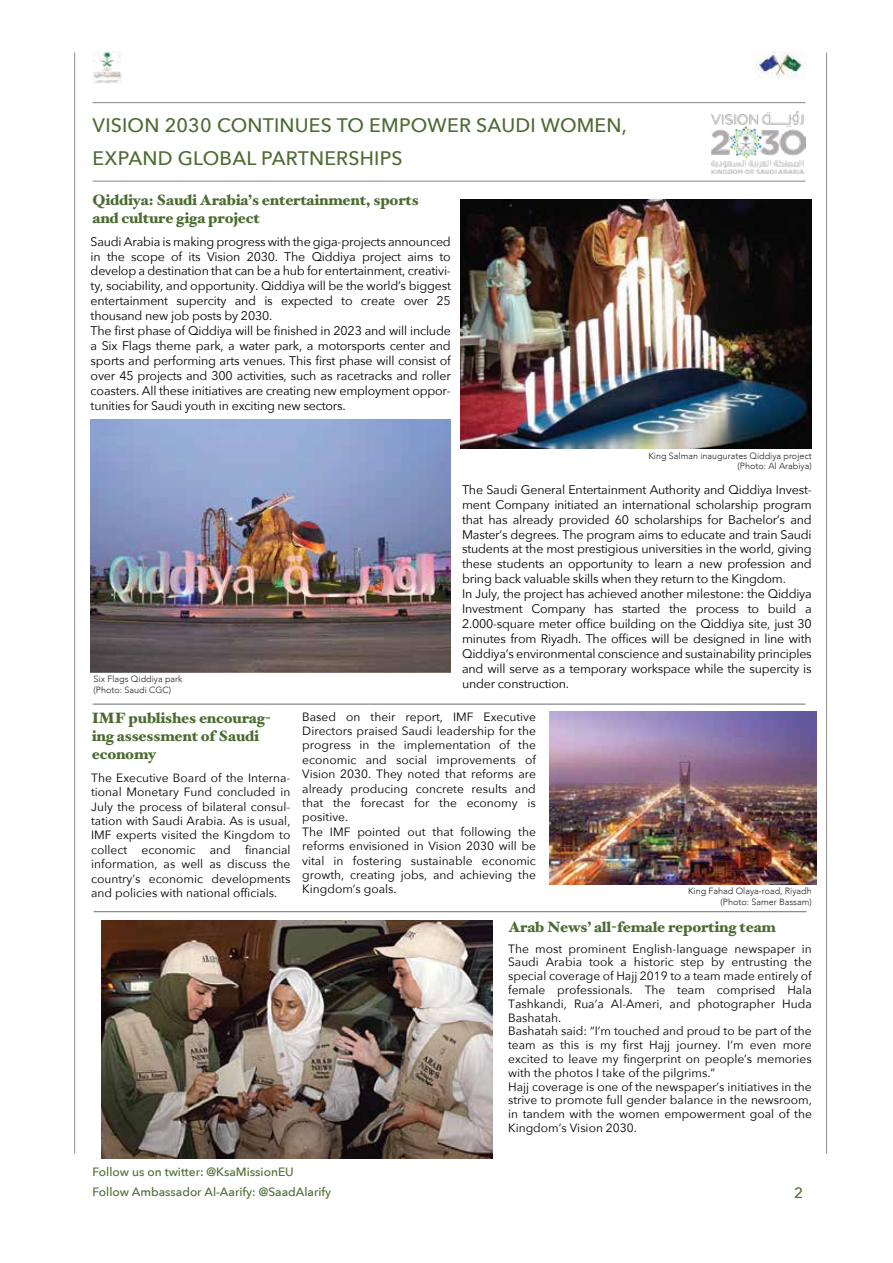
<style>
.page{position:relative;width:893px;height:1263px;background:#fff}
.page>*{position:absolute;margin:0;border:0;box-sizing:border-box;transform-origin:0 0}
.t1{font:500 19.5px/33px "Avenir Next";letter-spacing:.01em;color:#4c6c32}
.t2{font:900 15px/18px "Hoefler Text";letter-spacing:-.01em;color:#4c6c32}
.t3{font:500 15px "Avenir Next";color:#4c6c32}
.t4{font:12.45px/15px "Avenir Next";letter-spacing:-.015em;color:#010101}
.t5{font:12px/14.4px "Avenir Next";color:#010101}
.t6{font:500 12px/19.5px "Avenir Next";color:#4c6c32}
.t7{font:300 9px/10.8px "Avenir";color:#231f20;text-align:right}
</style>
<div class="page">
<img style="left:460px;top:200px;width:351px;height:249px">
<hr style="left:74px;top:53px;width:1px;height:1101px;background:#939292">
<hr style="left:826px;top:53px;width:1px;height:1101px;background:#939292">
<img style="left:93px;top:51px;width:28px;height:32px">
<img style="left:755px;top:51px;width:50px;height:28px">
<hr style="left:93px;top:102px;width:712px;height:1px;background:#939292">
<hr style="left:93px;top:181px;width:712px;height:1px;background:#939292">
<img style="left:711px;top:111px;width:94px;height:63px">
<hr style="left:93px;top:704px;width:712px;height:1px;background:#6d6e6e">
<hr style="left:94px;top:911px;width:712px;height:1px;background:#6d6e6e">
<img style="left:91px;top:420px;width:360px;height:252px">
<img style="left:549px;top:712px;width:267px;height:173px">
<img style="left:101px;top:921px;width:391px;height:237px">
<h1 class="t1" style="left:93px;top:108px;width:535px">VISION 2030 CONTINUES TO EMPOWER SAUDI WOMEN,<br>EXPAND GLOBAL PARTNERSHIPS</h1>
<p class="t2" style="left:92px;top:190px;width:328px">Qiddiya: Saudi Arabia’s entertainment, sports and culture giga project</p>
<p class="t4" style="left:91px;top:233px;width:362px">Saudi Arabia is making progress with the giga-projects announced in the scope of its Vision 2030. The Qiddiya project aims to develop a destination that can be a hub for entertainment, creativi&shy;ty, sociability, and opportunity. Qiddiya will be the world’s biggest entertainment supercity and is expected to create over 25 thousand new job posts by 2030.<br>The first phase of Qiddiya will be finished in 2023 and will include a Six Flags theme park, a water park, a motorsports center and sports and performing arts venues. This first phase will consist of over 45 projects and 300 activities, such as racetracks and roller coasters. All these initiatives are creating new employment oppor&shy;tunities for Saudi youth in exciting new sectors.</p>
<p class="t7" style="left:94px;top:673px;width:90px;text-align:left">Six Flags Qiddiya park (Photo: Saudi CGC)</p>
<p class="t7" style="left:648px;top:450px;width:165px">King Salman inaugurates Qiddiya project (Photo: Al Arabiya)</p>
<p class="t4" style="left:462px;top:481px;width:351px">The Saudi General Entertainment Authority and Qiddiya Invest&shy;ment Company initiated an international scholarship program that has already provided 60 scholarships for Bachelor’s and Master’s degrees. The program aims to educate and train Saudi students at the most prestigious universities in the world, giving these students an opportunity to learn a new profession and bring back valuable skills when they return to the Kingdom.<br>In July, the project has achieved another milestone: the Qiddiya Investment Company has started the process to build a 2.000-square meter office building on the Qiddiya site, just 30 minutes from Riyadh. The offices will be designed in line with Qiddiya’s environmental conscience and sustainability principles and will serve as a temporary workspace while the supercity is under construction.</p>
<p class="t2" style="left:92px;top:709px;width:181px">IMF publishes encourag&shy;ing assessment of Saudi economy</p>
<p class="t5" style="left:91px;top:770px;width:201px;text-align:justify">The Executive Board of the Interna&shy;tional Monetary Fund concluded in July the process of bilateral consul&shy;tation with Saudi Arabia. As is usual, IMF experts visited the Kingdom to collect economic and financial information, as well as discuss the country’s economic developments and policies with national officials.</p>
<p class="t5" style="left:302px;top:709px;width:235px">Based on their report, IMF Executive Directors praised Saudi leadership for the progress in the implementation of the economic and social improvements of Vision 2030. They noted that reforms are already producing concrete results and that the forecast for the economy is positive.<br>The IMF pointed out that following the reforms envisioned in Vision 2030 will be vital in fostering sustainable economic growth, creating jobs, and achieving the Kingdom’s goals.</p>
<p class="t7" style="left:688px;top:886px;width:125px">King Fahad Olaya-road, Riyadh (Photo: Samer Bassam)</p>
<p class="t2" style="left:508px;top:918px;width:269px">Arab News’ all-female reporting team</p>
<p class="t5" style="left:508px;top:941px;width:305px;line-height:13.8px">The most prominent English-language newspaper in Saudi Arabia took a historic step by entrusting the special coverage of Hajj 2019 to a team made entirely of female professionals. The team comprised Hala Tashkandi, Rua’a Al-Ameri, and photographer Huda Bashatah.<br>Bashatah said: “I’m touched and proud to be part of the team as this is my first Hajj journey. I’m even more excited to leave my fingerprint on people’s memories with the photos I take of the pilgrims.”<br>Hajj coverage is one of the newspaper’s initiatives in the strive to promote full gender balance in the newsroom, in tandem with the women empowerment goal of the Kingdom’s Vision 2030.</p>
<p class="t6" style="left:93px;top:1162px;width:240px">Follow us on twitter: @KsaMissionEU<br>Follow Ambassador Al-Aarify: @SaadAlarify</p>
<p class="t3" style="left:794px;top:1180px;width:10px">2</p>
</div>
